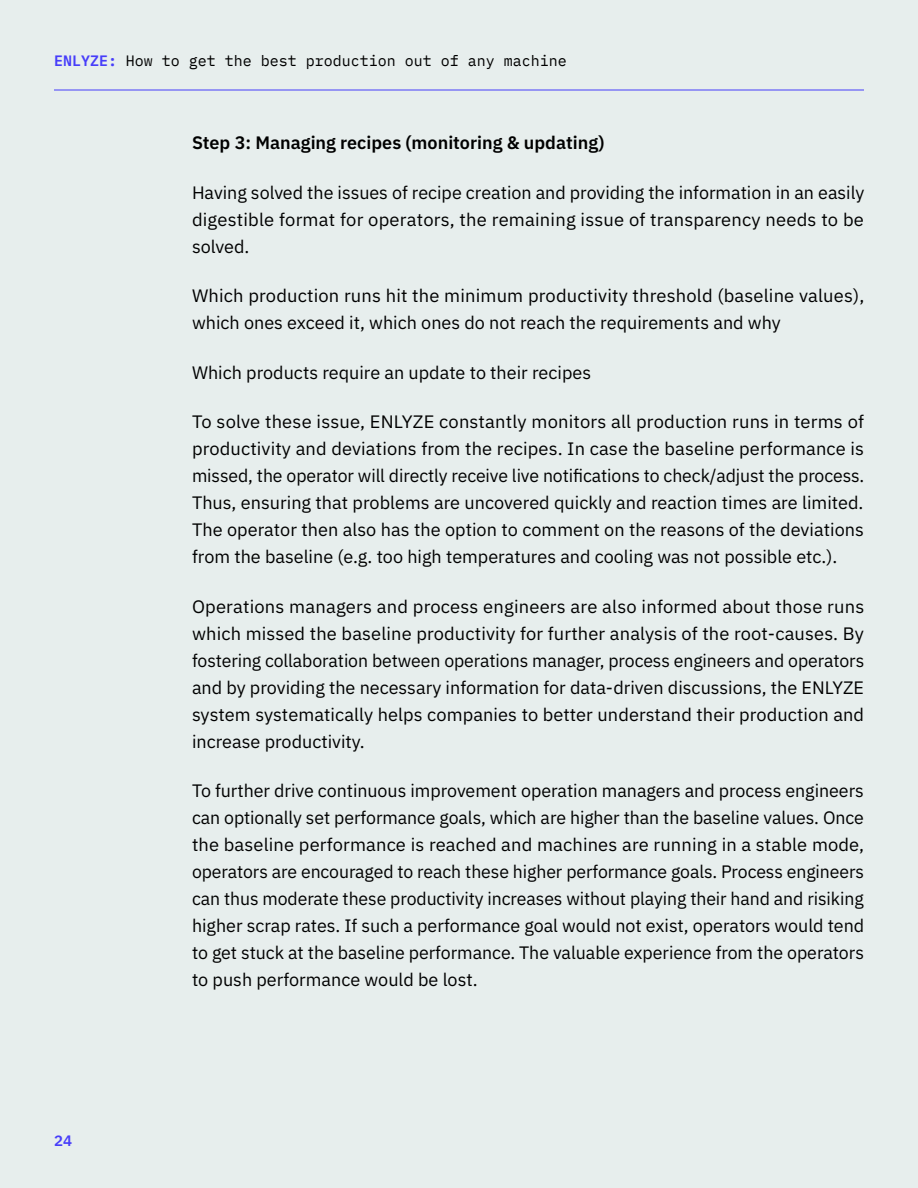
<style>
.page{position:relative;width:918px;height:1188px;background:#e7eeed}
.page>*{position:absolute;margin:0;border:0;box-sizing:border-box;transform-origin:0 0}
.Paragraph_Style_2{font:18px/27px "IBM Plex Sans";color:#000;text-align:justify}
.Paragraph_Style_2-2{font:600 18px "IBM Plex Sans";color:#000}
.t1{font:15px "IBM Plex Mono";color:#000}
.t2{font:600 15px "IBM Plex Mono";color:#473dfa}
.s1{font-weight:600;color:#473dfa}
</style>
<div class="page">
<hr style="left:54px;top:90px;width:810px;height:1px;background:#473dfa">
<p class="t1" style="left:54px;top:49px;width:514px"><span class="s1">ENLYZE:</span> How to get the best production out of any machine</p>
<p class="t2" style="left:54px;top:1129px;width:19px">24</p>
<p class="Paragraph_Style_2-2" style="left:192px;top:129px;width:414px">Step 3: Managing recipes (monitoring &amp; updating)</p>
<p class="Paragraph_Style_2" style="left:192px;top:177px;width:674px">Having solved the issues of recipe creation and providing the information in an easily digestible format for operators, the remaining issue of transparency needs to be solved.</p>
<p class="Paragraph_Style_2" style="left:192px;top:281px;width:674px">Which production runs hit the minimum productivity threshold (baseline values), which ones exceed it, which ones do not reach the requirements and why</p>
<p class="Paragraph_Style_2" style="left:192px;top:357px;width:401px">Which products require an update to their recipes</p>
<p class="Paragraph_Style_2" style="left:192px;top:407px;width:674px">To solve these issue, ENLYZE constantly monitors all production runs in terms of productivity and deviations from the recipes. In case the baseline performance is missed, the operator will directly receive live notifications to check/adjust the process.<br>Thus, ensuring that problems are uncovered quickly and reaction times are limited.<br>The operator then also has the option to comment on the reasons of the deviations from the baseline (e.g. too high temperatures and cooling was not possible etc.).</p>
<p class="Paragraph_Style_2" style="left:192px;top:591px;width:674px">Operations managers and process engineers are also informed about those runs which missed the baseline productivity for further analysis of the root-causes. By fostering collaboration between operations manager, process engineers and operators and by providing the necessary information for data-driven discussions, the ENLYZE system systematically helps companies to better understand their production and increase productivity.</p>
<p class="Paragraph_Style_2" style="left:192px;top:776px;width:674px">To further drive continuous improvement operation managers and process engineers can optionally set performance goals, which are higher than the baseline values. Once the baseline performance is reached and machines are running in a stable mode, operators are encouraged to reach these higher performance goals. Process engineers can thus moderate these productivity increases without playing their hand and risiking higher scrap rates. If such a performance goal would not exist, operators would tend to get stuck at the baseline performance. The valuable experience from the operators to push performance would be lost.</p>
</div>
